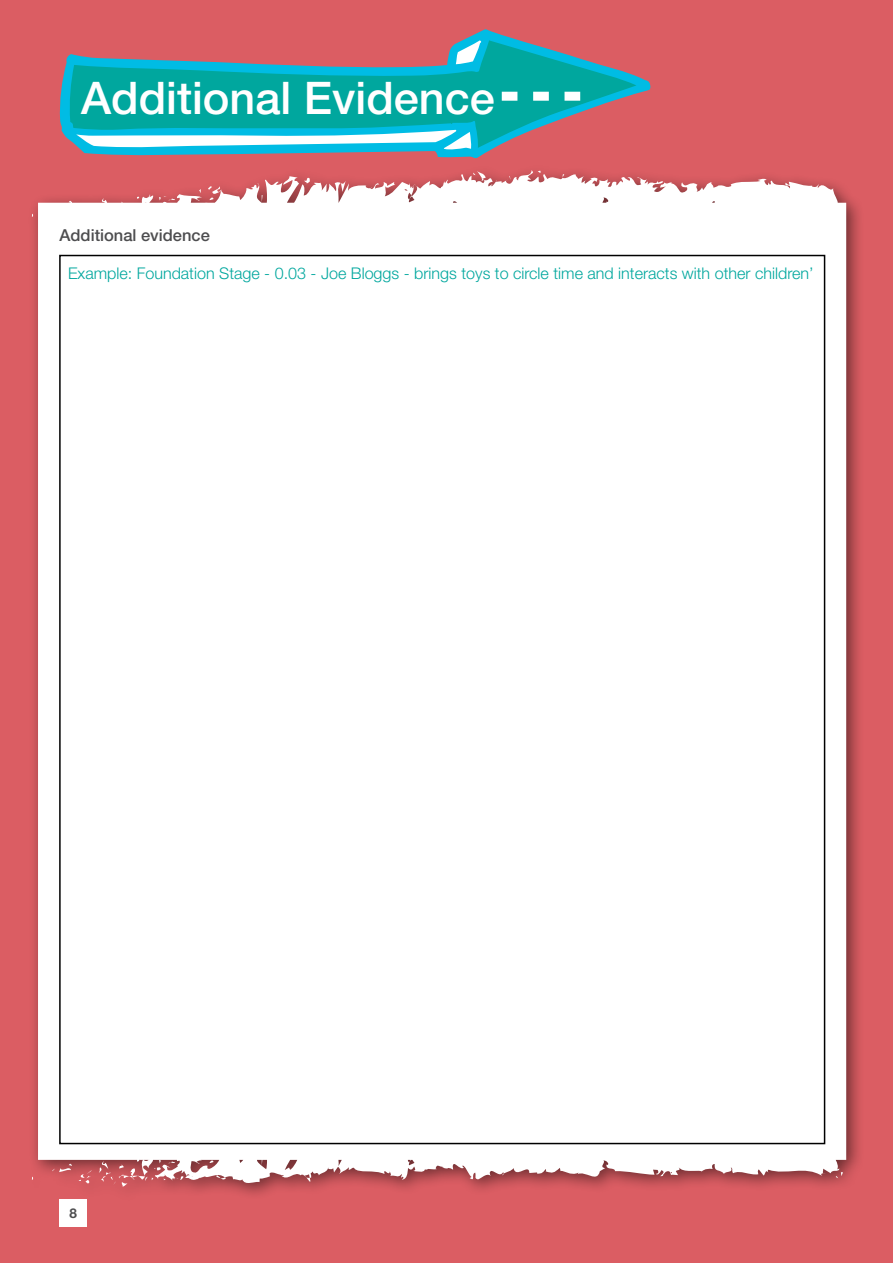
<style>
.page{position:relative;width:893px;height:1263px;background:#db5d63}
.page>*{position:absolute;margin:0;border:0;box-sizing:border-box;transform-origin:0 0}
.t1{font:500 45px "Helvetica Neue LT Std";color:#fff}
.t2{font:500 16.5px "Helvetica Neue LT Std";color:#4d4d4f}
.t3{font:300 16.2px "Helvetica Neue LT Std";color:#00a79e}
.t4{font:700 13.5px "Helvetica Neue LT Std";color:#4d4d4f}
</style>
<div class="page">
<div style="left:24px;top:162px;width:841px;height:1041px;background:#000;opacity:.5"></div>
<div style="left:32px;top:170px;width:814px;height:1017px;background:#fff"></div>
<svg style="left:59px;top:29px;width:592px;height:130px"></svg>
<svg style="left:69px;top:40px;width:567px;height:108px;fill:#00a79e"></svg>
<svg style="left:456px;top:40px;width:26px;height:24px"></svg>
<svg style="left:76px;top:130px;width:395px;height:20px;background:#7bdcf0"></svg>
<svg style="left:502px;top:92px;width:78px;height:9px"></svg>
<div style="left:60px;top:1199px;width:27px;height:27px;background:#fff"></div>
<p class="t1" style="left:81px;top:71px;width:415px">Additional Evidence</p>
<p class="t2" style="left:60px;top:226px;width:152px">Additional evidence</p>
<p class="t3" style="left:68px;top:264px;width:747px">Example: Foundation Stage - 0.03 - Joe Bloggs - brings toys to circle time and interacts with other children’</p>
<p class="t4" style="left:70px;top:1204px;width:9px">8</p>
</div>
